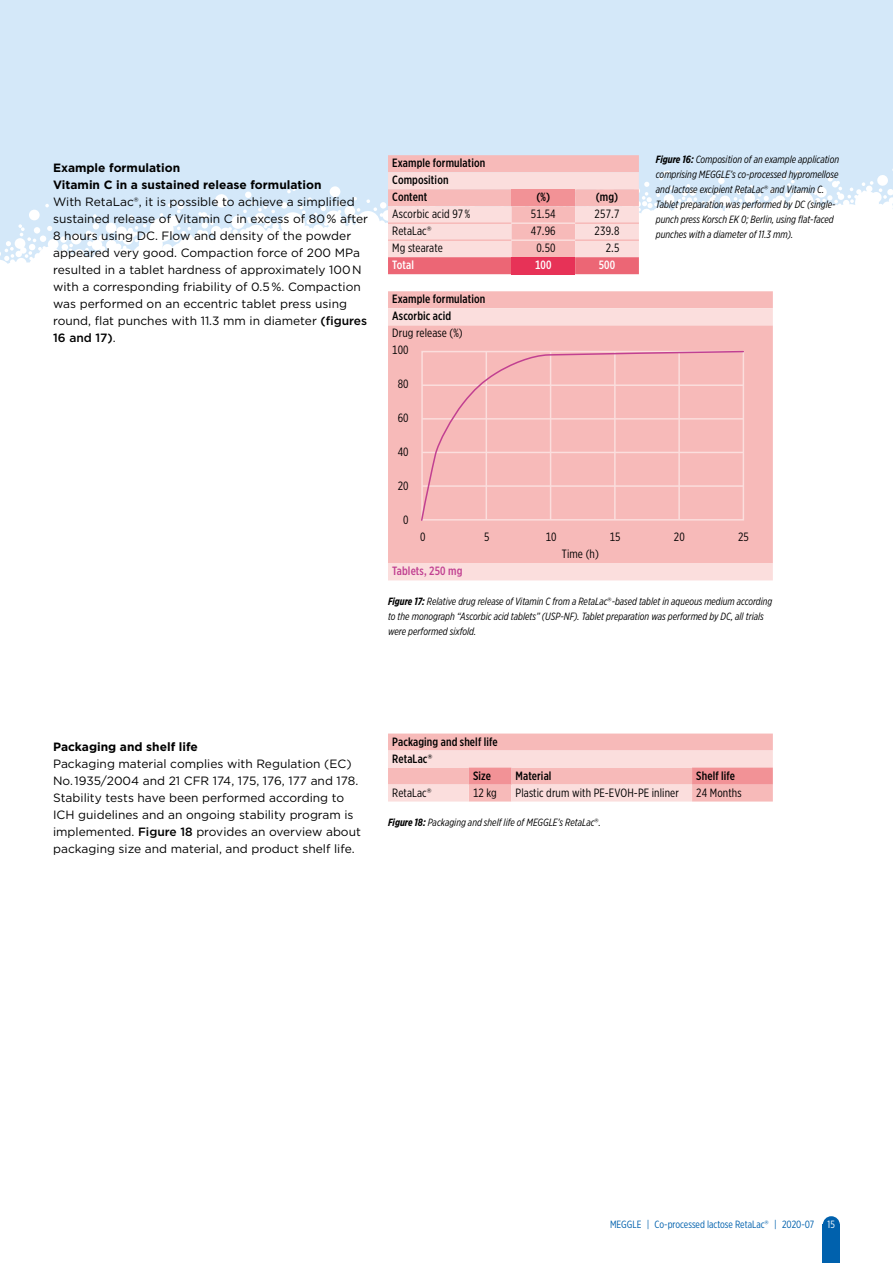
<style>
.page{position:relative;width:893px;height:1263px;background:#fff}
.page>*{position:absolute;margin:0;border:0;box-sizing:border-box;transform-origin:0 0}
.t1{font:12px/17px "Gotham";color:#000}
.t2{font:12px/17px "Gotham X Narrow";letter-spacing:.01em;color:#000}
.t3{font:500 12px/17px "Gotham X Narrow";letter-spacing:.01em;color:#000}
.t4{font:700 12px/17px "Gotham";color:#000}
.t5{font:500 12px "Gotham X Narrow";letter-spacing:.01em;color:#c14091}
.t6{font:500 12px "Gotham X Narrow";letter-spacing:.01em;color:#fff}
.t7{font:italic 10.5px/15px "Gotham X Narrow";color:#000}
.t8{font:10.5px "Gotham X Narrow";color:#0061ad}
.t9{font:10.5px "Gotham X Narrow";color:#fff}
.s1{font-weight:500}
.s2{font-family:"Gotham"}
.s3{font-weight:700}
.s4{font-family:"Gotham";font-style:normal}
</style>
<div class="page">
<div style="left:0;top:0;width:893px;height:455px;background:#d4e8f9"></div>
<svg style="left:0;top:169px;width:893px;height:286px;fill:#fff"></svg>
<div style="left:823px;top:1225px;width:17px;height:38px;background:#0061ad"></div>
<div style="left:823px;top:1216px;width:17px;height:17px;background:#0061ad;border-radius:50%"></div>
<svg style="left:388px;top:733px;width:385px;height:68px;background:#f8c6c6"></svg>
<svg style="left:388px;top:155px;width:251px;height:119px;background:#f7c0c1"></svg>
<div style="left:511px;top:257px;width:64px;height:17px;background:#e73257"></div>
<hr style="left:388px;top:222px;width:123px;height:2px;background:#f7bab9">
<hr style="left:388px;top:239px;width:123px;height:2px;background:#f7bab9">
<hr style="left:575px;top:222px;width:64px;height:2px;background:#f7bab9">
<hr style="left:575px;top:239px;width:64px;height:2px;background:#f7bab9">
<hr style="left:511px;top:222px;width:64px;height:2px;background:#fbdedd">
<hr style="left:511px;top:239px;width:64px;height:2px;background:#fbdedd">
<div style="left:388px;top:291px;width:385px;height:17px;background:#f7bab9"></div>
<svg style="left:388px;top:308px;width:385px;height:272px;background:#f8c3c2"></svg>
<svg style="left:420px;top:350px;width:325px;height:172px;background:#f6bdbd"></svg>
<p class="t4" style="left:53px;top:159px;width:270px">Example formulation<br>Vitamin C in a sustained release formulation</p>
<p class="t1" style="left:53px;top:193px;width:316px">With RetaLac®, it is possible to achieve a simplified sustained release of Vitamin C in excess of 80 % after 8 hours using DC. Flow and density of the powder appeared very good. Compaction force of 200 MPa resulted in a tablet hardness of approximately 100 N with a corresponding friability of 0.5 %. Compaction was performed on an eccentric tablet press using round, flat punches with 11.3 mm in diameter <span class="s1">(figures 16 and 17)</span>.</p>
<p class="t3" style="left:392px;top:154px;width:95px">Example formulation<br>Composition<br>Content</p>
<p class="t3" style="left:536px;top:188px;width:15px">(%)</p>
<p class="t3" style="left:596px;top:188px;width:24px">(mg)</p>
<p class="t2" style="left:392px;top:205px;width:80px">Ascorbic acid 97 %</p>
<p class="t2" style="left:531px;top:205px;width:26px">51.54</p>
<p class="t2" style="left:595px;top:205px;width:26px">257.7</p>
<p class="t2" style="left:392px;top:222px;width:41px">RetaLac<span class="s2">®</span></p>
<p class="t2" style="left:531px;top:222px;width:26px">47.96</p>
<p class="t2" style="left:595px;top:222px;width:26px">239.8</p>
<p class="t2" style="left:392px;top:239px;width:52px">Mg stearate</p>
<p class="t2" style="left:536px;top:239px;width:21px">0.50</p>
<p class="t2" style="left:606px;top:239px;width:15px">2.5</p>
<p class="t6" style="left:392px;top:258px;width:23px">Total</p>
<p class="t6" style="left:535px;top:258px;width:18px">100</p>
<p class="t6" style="left:599px;top:258px;width:18px">500</p>
<p class="t7" style="left:656px;top:151px;width:185px"><span class="s3">Figure 16:</span> Composition of an example application comprising MEGGLE’s co-processed hypromellose and lactose excipient RetaLac<span class="s4">®</span> and Vitamin C.<br>Tablet preparation was performed by DC (single&shy;punch press Korsch EK 0; Berlin, using flat-faced punches with a diameter of 11.3 mm).</p>
<p class="t3" style="left:392px;top:290px;width:95px">Example formulation<br>Ascorbic acid</p>
<p class="t2" style="left:392px;top:324px;width:72px">Drug release (%)<br>100</p>
<p class="t2" style="left:398px;top:375px;width:12px">80</p>
<p class="t2" style="left:398px;top:409px;width:12px">60</p>
<p class="t2" style="left:398px;top:443px;width:12px">40</p>
<p class="t2" style="left:398px;top:478px;width:12px">20</p>
<p class="t2" style="left:403px;top:512px;width:7px">0</p>
<p class="t2" style="left:420px;top:529px;width:7px">0</p>
<p class="t2" style="left:484px;top:529px;width:7px">5</p>
<p class="t2" style="left:546px;top:529px;width:12px">10</p>
<p class="t2" style="left:610px;top:529px;width:12px">15</p>
<p class="t2" style="left:674px;top:529px;width:12px">20</p>
<p class="t2" style="left:738px;top:529px;width:12px">25</p>
<p class="t2" style="left:562px;top:546px;width:38px">Time (h)</p>
<p class="t5" style="left:392px;top:564px;width:72px">Tablets, 250 mg</p>
<p class="t7" style="left:388px;top:593px;width:386px"><span class="s3">Figure 17:</span> Relative drug release of Vitamin C from a RetaLac<span class="s4">®</span>-based tablet in aqueous medium according to the monograph “Ascorbic acid tablets” (USP-NF). Tablet preparation was performed by DC, all trials were performed sixfold.</p>
<p class="t4" style="left:53px;top:738px;width:146px">Packaging and shelf life</p>
<p class="t1" style="left:53px;top:755px;width:309px">Packaging material complies with Regulation (EC)<br>No. 1935/2004 and 21 CFR 174, 175, 176, 177 and 178.<br>Stability tests have been performed according to ICH guidelines and an ongoing stability program is implemented. <span class="s1">Figure 18</span> provides an overview about packaging size and material, and product shelf life.</p>
<p class="t3" style="left:392px;top:733px;width:107px">Packaging and shelf life</p>
<p class="t3" style="left:392px;top:750px;width:41px">RetaLac<span class="s2">®</span></p>
<p class="t3" style="left:473px;top:767px;width:19px">Size</p>
<p class="t3" style="left:516px;top:767px;width:37px">Material</p>
<p class="t3" style="left:696px;top:767px;width:40px">Shelf life</p>
<p class="t2" style="left:392px;top:784px;width:41px">RetaLac<span class="s2">®</span></p>
<p class="t2" style="left:473px;top:784px;width:25px">12 kg</p>
<p class="t2" style="left:516px;top:784px;width:165px">Plastic drum with PE-EVOH-PE inliner</p>
<p class="t2" style="left:696px;top:784px;width:47px">24 Months</p>
<p class="t7" style="left:388px;top:815px;width:214px"><span class="s3">Figure 18:</span> Packaging and shelf life of MEGGLE’s RetaLac<span class="s4">®</span>.</p>
<p class="t8" style="left:610px;top:1218px;width:206px">MEGGLE | Co-processed lactose RetaLac<span class="s2">®</span> | 2020-07</p>
<p class="t9" style="left:828px;top:1218px;width:9px">15</p>
</div>
